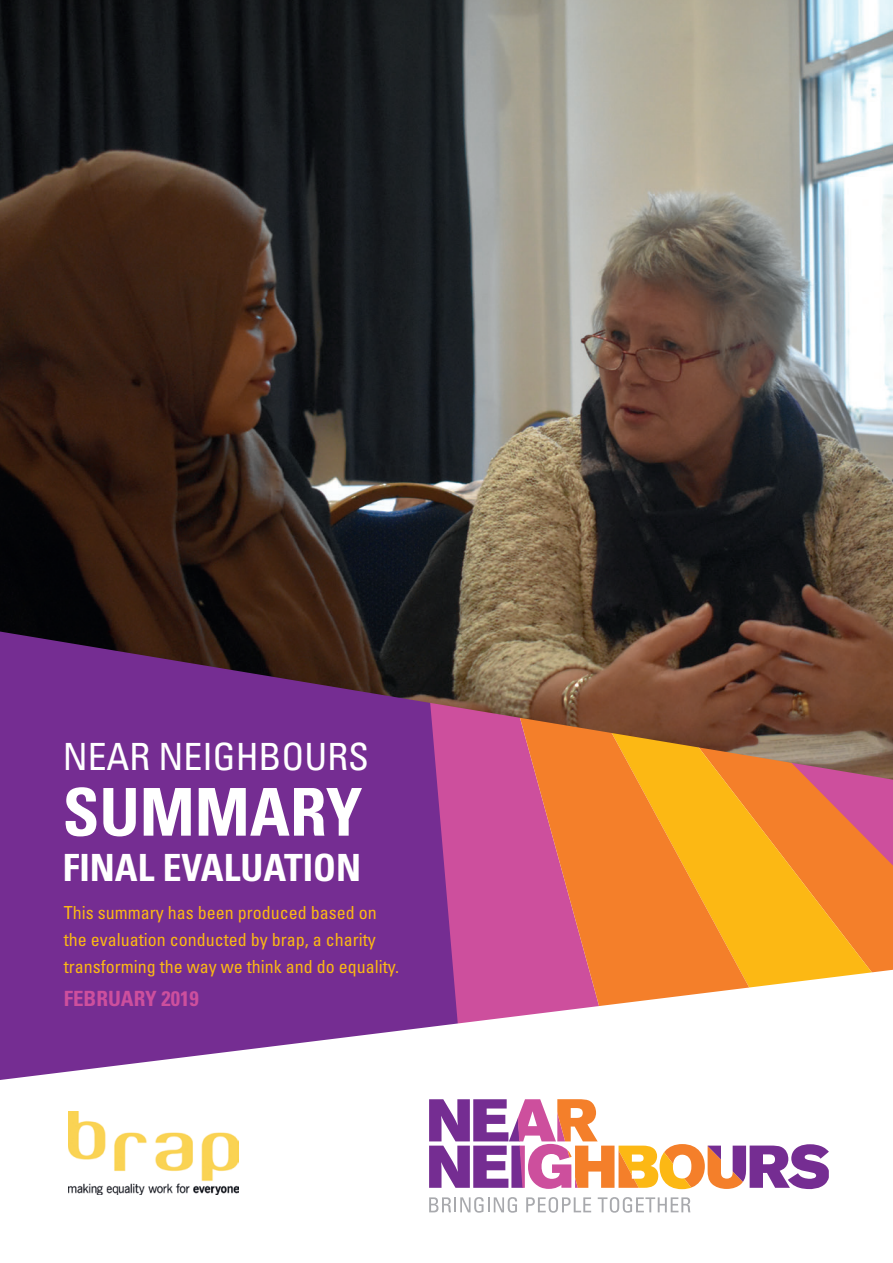
<style>
.page{position:relative;width:893px;height:1263px;background:#fff}
.page>*{position:absolute;margin:0;border:0;box-sizing:border-box;transform-origin:0 0}
.t1{font:700 condensed 66px "Univers";color:#fff}
.t2{font:700 condensed 37.5px "Univers";color:#fff}
.t3{font:condensed 37.5px "Univers";color:#fff}
.t4{font:700 condensed 21px "Univers";color:#cd4f9d}
.t5{font:condensed 18px/27px "Univers";color:#fcb814}
</style>
<div class="page">
<div style="left:0;top:780px;width:424px;height:190px;background:#752d92"></div>
<svg style="left:424px;top:780px;width:71px;height:190px;background:#b24499"></svg>
<svg style="left:495px;top:780px;width:398px;height:190px;background:#ed843d"></svg>
<img style="left:0;top:0;width:893px;height:780px">
<svg style="left:0;top:970px;width:891px;height:243px"></svg>
<svg style="left:429px;top:1197px;width:88px;height:16px"></svg>
<svg style="left:526px;top:1197px;width:65px;height:16px"></svg>
<svg style="left:598px;top:1197px;width:92px;height:16px"></svg>
<svg style="left:429px;top:1099px;width:400px;height:90px"></svg>
<img style="left:68px;top:1112px;width:171px;height:82px">
<h2 class="t3" style="left:63px;top:733px;width:308px">NEAR NEIGHBOURS</h2>
<h1 class="t1" style="left:63px;top:772px;width:301px">SUMMARY</h1>
<h2 class="t2" style="left:63px;top:844px;width:300px">FINAL EVALUATION</h2>
<p class="t5" style="left:64px;top:899px;width:337px">This summary has been produced based on the evaluation conducted by brap, a charity transforming the way we think and do equality.</p>
<p class="t4" style="left:64px;top:985px;width:136px">FEBRUARY 2019</p>
</div>
